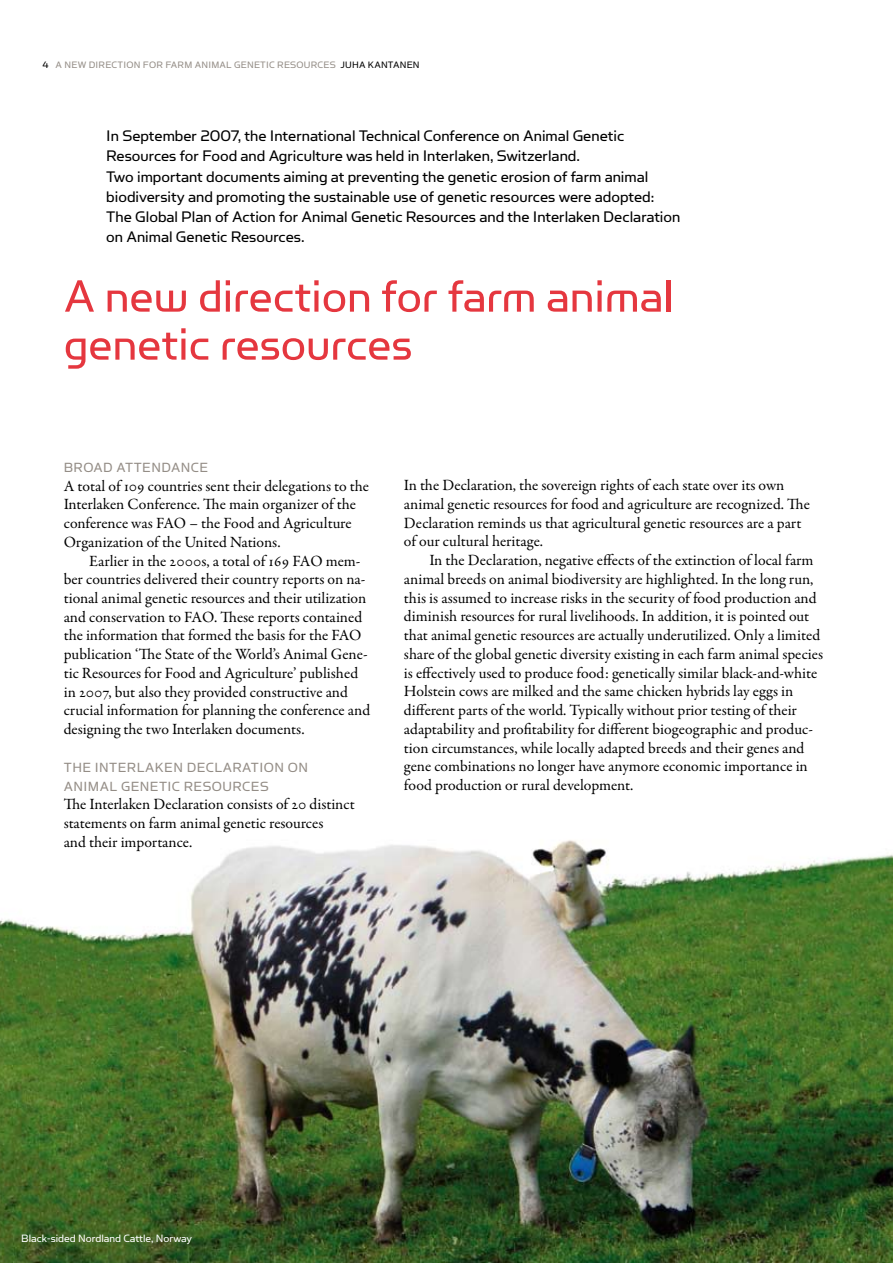
<style>
.page{position:relative;width:893px;height:1263px;background:#fff}
.page>*{position:absolute;margin:0;border:0;box-sizing:border-box;transform-origin:0 0}
.t1{font:51px/48px "Simian Display Orangutan";color:#e5373f}
.t2{font:17.25px/20.2px "Simian Text Orangutan";color:#000}
.t3{font:15.75px/18.8px "Garamond Premr Pro";color:#000}
.t4{font:15px/18.8px "Simian Text Orangutan";letter-spacing:.03em;color:#948d86}
.t5{font:12px "Simian Text Orangutan";color:#fff}
.t6{font:10.5px "Simian Text Orangutan";letter-spacing:.02em;color:#948d86}
.s1{color:#000}
</style>
<div class="page">
<img style="left:0;top:840px;width:893px;height:423px">
<p class="t6" style="left:43px;top:59px;width:379px"><span class="s1">4</span> A N ew Di rection for Farm Ani mal Genetic Resources <span class="s1">Juha Kantanen</span></p>
<p class="t2" style="left:106px;top:125px;width:576px">In September 2007, the International Technical Conference on Animal Genetic Resources for Food and Agriculture was held in Interlaken, Switzerland.<br>Two important documents aiming at preventing the genetic erosion of farm animal biodiversity and promoting the sustainable use of genetic resources were adopted:<br>The Global Plan of Action for Animal Genetic Resources and the Interlaken Declaration on Animal Genetic Resources.</p>
<h1 class="t1" style="left:64px;top:272px;width:612px">A new direction for farm animal genetic resources</h1>
<p class="t4" style="left:64px;top:458px;width:146px">Broad attendance</p>
<p class="t3" style="left:64px;top:477px;width:307px">A total of 109 countries sent their delegations to the Interlaken Conference. The main organizer of the conference was FAO – the Food and Agriculture Organization of the United Nations.</p>
<p class="t3" style="left:64px;top:551px;width:308px;text-indent:25px">Earlier in the 2000s, a total of 169 FAO mem&shy;ber countries delivered their country reports on na&shy;tional animal genetic resources and their utilization and conservation to FAO. These reports contained the information that formed the basis for the FAO publication ‘The State of the World’s Animal Gene&shy;tic Resources for Food and Agriculture’ published in 2007, but also they provided constructive and crucial information for planning the conference and designing the two Interlaken documents.</p>
<p class="t4" style="left:64px;top:758px;width:246px">The Interlaken Declaration on<br>Ani mal Genetic Resources</p>
<p class="t3" style="left:64px;top:795px;width:292px">The Interlaken Declaration consists of 20 distinct statements on farm animal genetic resources<br>and their importance.</p>
<p class="t3" style="left:404px;top:476px;width:408px">In the Declaration, the sovereign rights of each state over its own animal genetic resources for food and agriculture are recognized. The Declaration reminds us that agricultural genetic resources are a part of our cultural heritage.</p>
<p class="t3" style="left:404px;top:551px;width:421px;text-indent:26px">In the Declaration, negative effects of the extinction of local farm animal breeds on animal biodiversity are highlighted. In the long run, this is assumed to increase risks in the security of food production and diminish resources for rural livelihoods. In addition, it is pointed out that animal genetic resources are actually underutilized. Only a limited share of the global genetic diversity existing in each farm animal species is effectively used to produce food: genetically similar black-and-white Holstein cows are milked and the same chicken hybrids lay eggs in different parts of the world. Typically without prior testing of their adaptability and profitability for different biogeographic and produc&shy;tion circumstances, while locally adapted breeds and their genes and gene combinations no longer have anymore economic importance in food production or rural development.</p>
<p class="t5" style="left:21px;top:1231px;width:172px">Black-sided Nordland Cattle, Norway</p>
</div>
